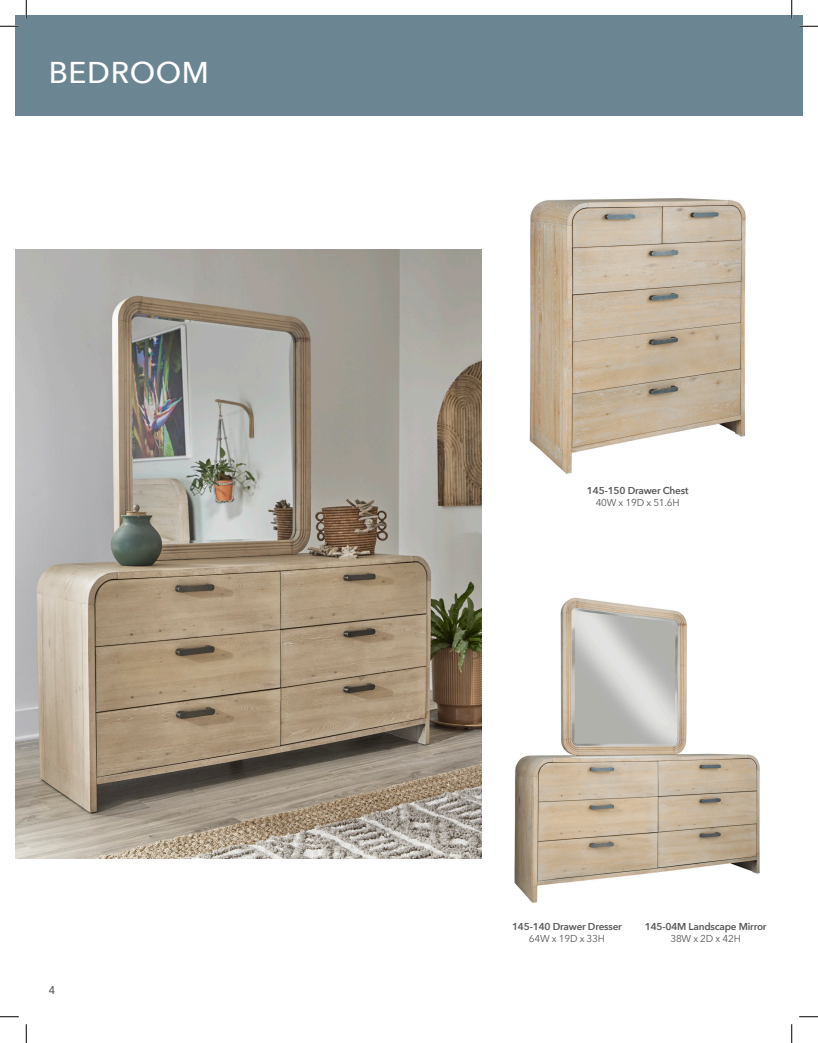
<style>
.page{position:relative;width:818px;height:1043px;background:#fff}
.page>*{position:absolute;margin:0;border:0;box-sizing:border-box;transform-origin:0 0}
.t1{font:500 30px "Avenir Next";letter-spacing:.02em;color:#fff}
.t2{font:500 11.25px "Avenir";color:#575858}
.t3{font:600 10px "Avenir Next";letter-spacing:-.02em;color:#575858}
.t4{font:10px "Avenir Next";letter-spacing:-.02em;color:#575858}
</style>
<div class="page">
<img style="left:15px;top:250px;width:467px;height:608px">
<div style="left:16px;top:16px;width:786px;height:100px;background:#6c8592"></div>
<img style="left:529px;top:198px;width:217px;height:276px">
<img style="left:514px;top:597px;width:246px;height:306px">
<svg style="left:0;top:25px;width:19px;height:2px"></svg>
<svg style="left:799px;top:25px;width:19px;height:2px"></svg>
<svg style="left:0;top:1016px;width:19px;height:1px"></svg>
<svg style="left:799px;top:1016px;width:19px;height:1px"></svg>
<svg style="left:25px;top:0;width:2px;height:19px"></svg>
<svg style="left:25px;top:1024px;width:2px;height:18px"></svg>
<svg style="left:790px;top:0;width:2px;height:19px"></svg>
<svg style="left:791px;top:1024px;width:1px;height:18px"></svg>
<p class="t1" style="left:49px;top:47px;width:162px">BEDROOM</p>
<p class="t2" style="left:49px;top:980px;width:8px">4</p>
<p class="t3" style="left:587px;top:482px;width:103px">145-150 Drawer Chest</p>
<p class="t4" style="left:595px;top:494px;width:86px">40W x 19D x 51.6H</p>
<p class="t3" style="left:512px;top:918px;width:111px">145-140 Drawer Dresser</p>
<p class="t4" style="left:529px;top:930px;width:78px">64W x 19D x 33H</p>
<p class="t3" style="left:644px;top:918px;width:123px">145-04M Landscape Mirror</p>
<p class="t4" style="left:670px;top:930px;width:72px">38W x 2D x 42H</p>
</div>
